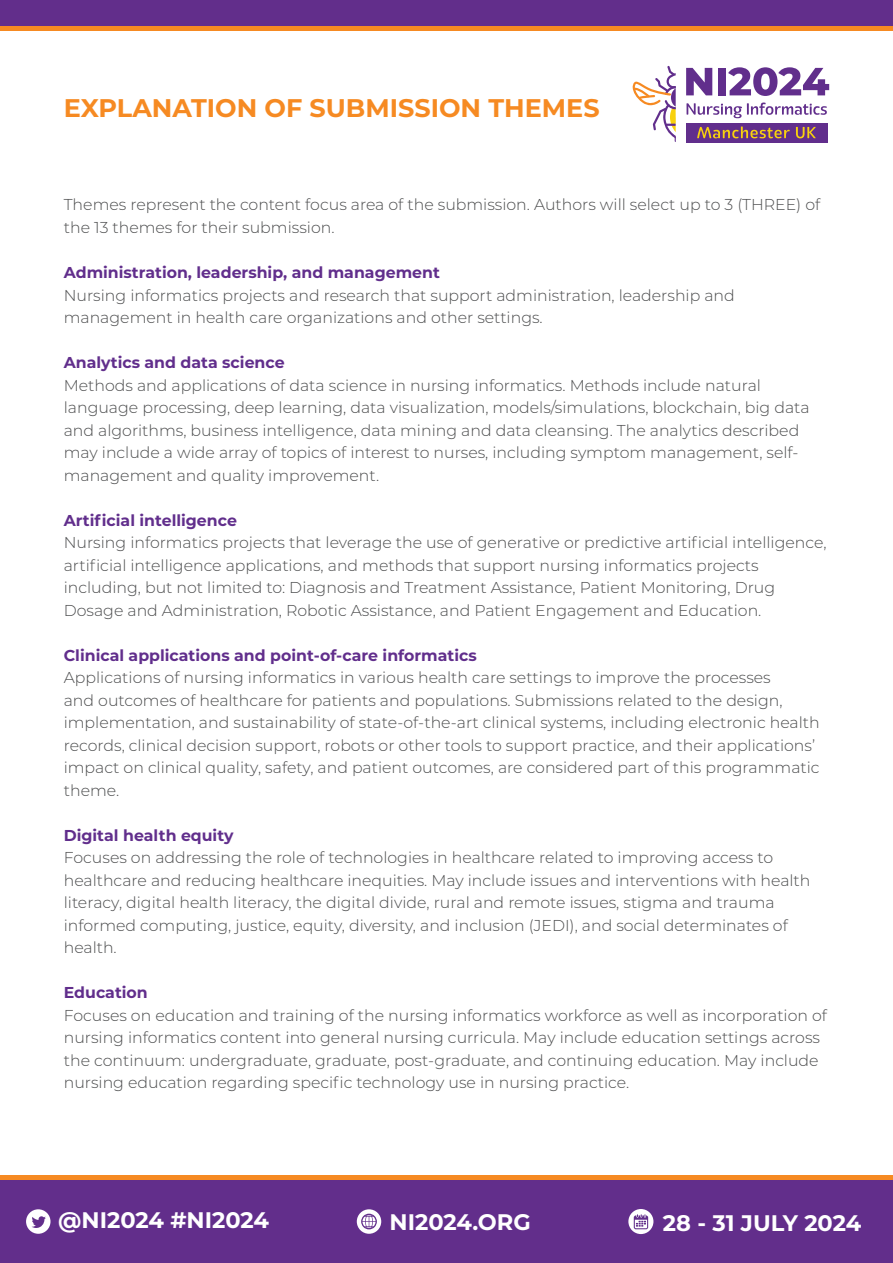
<style>
.page{position:relative;width:893px;height:1263px;background:#fff}
.page>*{position:absolute;margin:0;border:0;box-sizing:border-box;transform-origin:0 0}
.t1{font:700 25.5px "Montserrat";color:#f68a22}
.t2{font:700 22.5px "Montserrat";color:#fff}
.t3{font:300 15.75px/22.5px "Montserrat";color:#4b4c4d}
.t4{font:700 15.75px "Montserrat";color:#612e8c}
</style>
<div class="page">
<div style="left:0;top:1179px;width:893px;height:84px;background:#622e8b"></div>
<svg style="left:26px;top:1209px;width:25px;height:25px"></svg>
<svg style="left:357px;top:1209px;width:24px;height:25px"></svg>
<hr style="left:0;top:1176px;width:893px;height:4px;background:#f68a22">
<svg style="left:628px;top:1209px;width:25px;height:25px"></svg>
<svg style="left:632px;top:66px;width:44px;height:76px"></svg>
<div style="left:686px;top:123px;width:142px;height:20px;background:#612e8c"></div>
<svg style="left:686px;top:68px;width:26px;height:27px"></svg>
<div style="left:718px;top:68px;width:8px;height:27px;background:#612e8c"></div>
<svg style="left:728px;top:67px;width:101px;height:29px"></svg>
<svg style="left:686px;top:103px;width:141px;height:15px"></svg>
<svg style="left:697px;top:127px;width:93px;height:11px"></svg>
<svg style="left:796px;top:127px;width:20px;height:11px"></svg>
<div style="left:0;top:0;width:893px;height:27px;background:#622e8b"></div>
<hr style="left:0;top:26px;width:893px;height:4px;background:#f68a22">
<h1 class="t1" style="left:64px;top:89px;width:537px">EXPLANATION OF SUBMISSION THEMES</h1>
<p class="t3" style="left:64px;top:193px;width:758px">Themes represent the content focus area of the submission. Authors will select up to 3 (THREE) of the 13 themes for their submission.</p>
<p class="t4" style="left:64px;top:261px;width:378px">Administration, leadership, and management</p>
<p class="t3" style="left:64px;top:283px;width:672px">Nursing informatics projects and research that support administration, leadership and management in health care organizations and other settings.</p>
<p class="t4" style="left:64px;top:351px;width:222px">Analytics and data science</p>
<p class="t3" style="left:64px;top:373px;width:747px">Methods and applications of data science in nursing informatics. Methods include natural language processing, deep learning, data visualization, models/simulations, blockchain, big data and algorithms, business intelligence, data mining and data cleansing. The analytics described may include a wide array of topics of interest to nurses, including symptom management, self&shy;management and quality improvement.</p>
<p class="t4" style="left:64px;top:509px;width:175px">Artificial intelligence</p>
<p class="t3" style="left:64px;top:531px;width:764px">Nursing informatics projects that leverage the use of generative or predictive artificial intelligence, artificial intelligence applications, and methods that support nursing informatics projects including, but not limited to: Diagnosis and Treatment Assistance, Patient Monitoring, Drug Dosage and Administration, Robotic Assistance, and Patient Engagement and Education.</p>
<p class="t4" style="left:64px;top:644px;width:414px">Clinical applications and point-of-care informatics</p>
<p class="t3" style="left:64px;top:666px;width:757px">Applications of nursing informatics in various health care settings to improve the processes<br>and outcomes of healthcare for patients and populations. Submissions related to the design, implementation, and sustainability of state-of-the-art clinical systems, including electronic health records, clinical decision support, robots or other tools to support practice, and their applications’ impact on clinical quality, safety, and patient outcomes, are considered part of this programmatic theme.</p>
<p class="t4" style="left:64px;top:824px;width:171px">Digital health equity</p>
<p class="t3" style="left:64px;top:846px;width:748px">Focuses on addressing the role of technologies in healthcare related to improving access to healthcare and reducing healthcare inequities. May include issues and interventions with health literacy, digital health literacy, the digital divide, rural and remote issues, stigma and trauma informed computing, justice, equity, diversity, and inclusion (JEDI), and social determinates of health.</p>
<p class="t4" style="left:64px;top:981px;width:86px">Education</p>
<p class="t3" style="left:64px;top:1003px;width:765px">Focuses on education and training of the nursing informatics workforce as well as incorporation of nursing informatics content into general nursing curricula. May include education settings across the continuum: undergraduate, graduate, post-graduate, and continuing education. May include nursing education regarding specific technology use in nursing practice.</p>
<h2 class="t2" style="left:58px;top:1204px;width:212px">@NI2024 #NI2024</h2>
<h2 class="t2" style="left:390px;top:1206px;width:143px">NI2024.ORG</h2>
<h2 class="t2" style="left:663px;top:1207px;width:200px">28 - 31 JULY 2024</h2>
</div>
